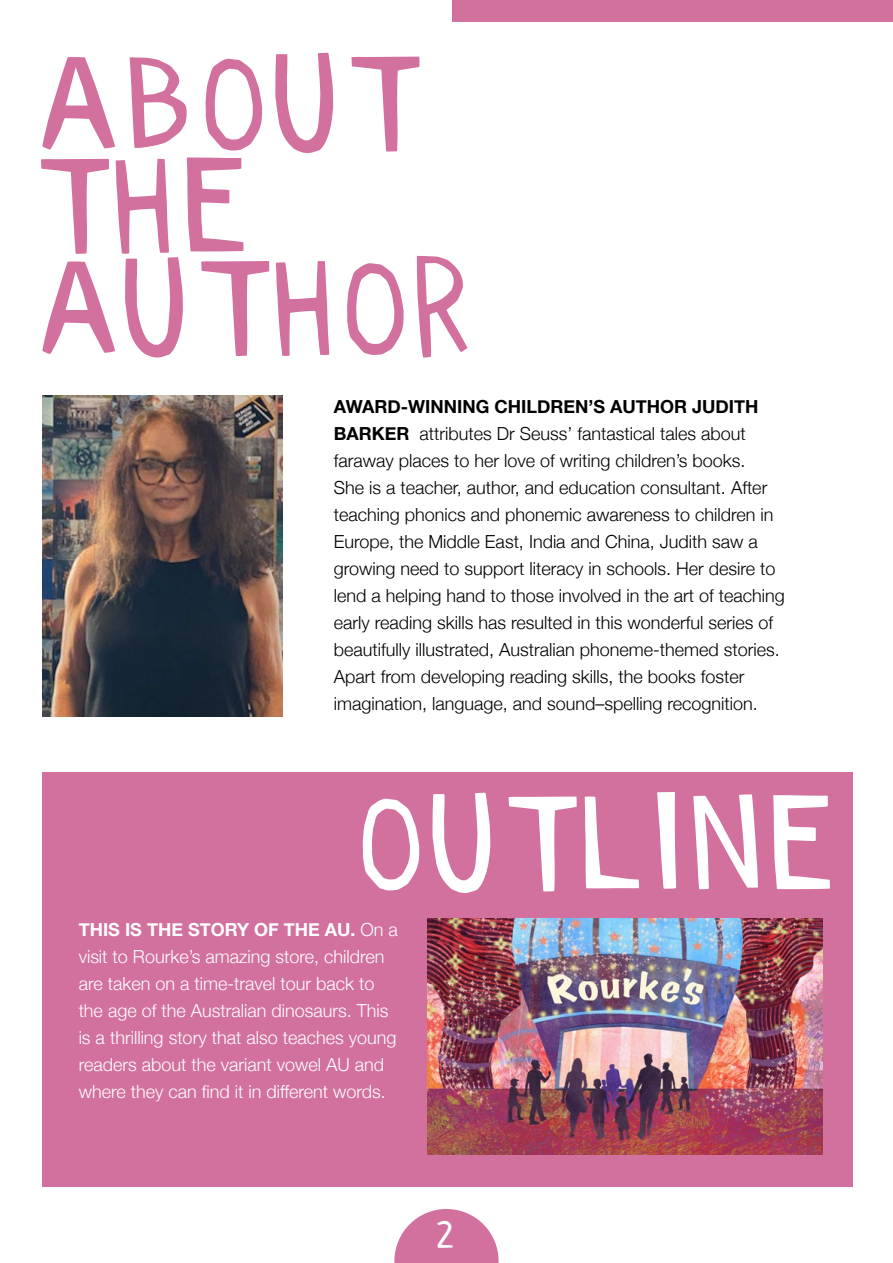
<style>
.page{position:relative;width:893px;height:1263px;background:#fff}
.page>*{position:absolute;margin:0;border:0;box-sizing:border-box;transform-origin:0 0}
.t1{font:126.3px/102.1px "Paper Cuts";letter-spacing:.02em;color:#d2709e;scale:1.13 1}
.t2{font:126.3px "Paper Cuts";letter-spacing:.02em;color:#fff;scale:1.13 1}
.t3{font:33.75px "Paper Cuts";color:#fff;scale:1.13 1}
.t4{font:300 18px/27px "Helvetica Neue";color:#000}
.t5{font:300 18px/27px "Helvetica Neue";color:#fff}
.s1{font-weight:700}
</style>
<div class="page">
<div style="left:43px;top:772px;width:810px;height:414px;background:#d2709e"></div>
<img style="left:427px;top:918px;width:396px;height:236px">
<svg style="left:394px;top:1209px;width:105px;height:54px"></svg>
<div style="left:453px;top:0;width:440px;height:21px;background:#d2709e"></div>
<img style="left:43px;top:396px;width:240px;height:320px">
<h1 class="t1" style="left:34px;top:63px;width:391px">ABOUT<br>THE<br>AUTHOR</h1>
<p class="t4" style="left:334px;top:392px;width:453px"><span class="s1">AWARD-WINNING CHILDREN’S AUTHOR JUDITH BARKER</span> attributes Dr Seuss’ fantastical tales about faraway places to her love of writing children’s books.<br>She is a teacher, author, and education consultant. After teaching phonics and phonemic awareness to children in Europe, the Middle East, India and China, Judith saw a growing need to support literacy in schools. Her desire to lend a helping hand to those involved in the art of teaching early reading skills has resulted in this wonderful series of beautifully illustrated, Australian phoneme-themed stories.<br>Apart from developing reading skills, the books foster imagination, language, and sound–spelling recognition.</p>
<h1 class="t2" style="left:356px;top:770px;width:429px">OUTLINE</h1>
<p class="t5" style="left:79px;top:915px;width:321px"><span class="s1">THIS IS THE STORY OF THE AU.</span> On a visit to Rourke’s amazing store, children are taken on a time-travel tour back to the age of the Australian dinosaurs. This is a thrilling story that also teaches young readers about the variant vowel AU and where they can find it in different words.</p>
<h2 class="t3" style="left:436px;top:1215px;width:19px">2</h2>
</div>
